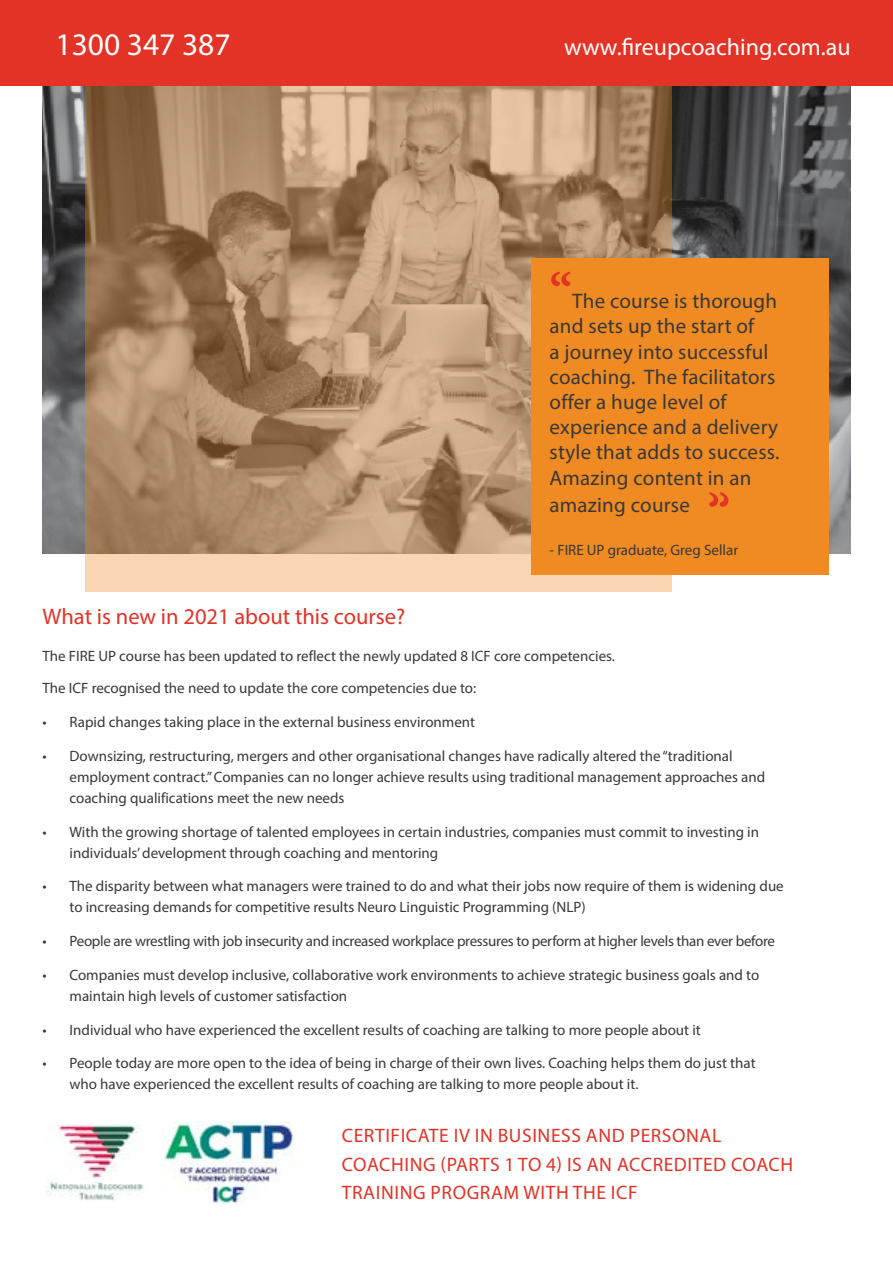
<style>
.page{position:relative;width:893px;height:1263px;background:#fff}
.page>*{position:absolute;margin:0;border:0;box-sizing:border-box;transform-origin:0 0}
.t1{font:700 51px "Minion Pro";color:#e33226}
.t2{font:31.5px "Myriad Pro";color:#fff}
.t3{font:24px "Myriad Pro";color:#fff}
.t4{font:22.5px "Myriad Pro";color:#e33226}
.t5{font:21px/25.5px "Myriad Pro";letter-spacing:.01em;color:#383839}
.t6{font:19.5px/28.5px "Myriad Pro";letter-spacing:.03em;color:#e33226}
.t7{font:15px/21px "Myriad Pro";color:#383839}
.t8{font:15px "Myriad Pro";letter-spacing:-.02em;color:#383839}
</style>
<div class="page">
<img style="left:43px;top:85px;width:807px;height:469px">
<div style="left:531px;top:258px;width:298px;height:317px;background:#ef8b22"></div>
<svg style="left:85px;top:85px;width:587px;height:506px"></svg>
<img style="left:45px;top:1124px;width:99px;height:76px">
<img style="left:161px;top:1121px;width:133px;height:83px">
<div style="left:0;top:0;width:893px;height:85px;background:#e33226"></div>
<h2 class="t2" style="left:56px;top:25px;width:176px">1300 347 387</h2>
<h3 class="t3" style="left:564px;top:33px;width:288px">www.fireupcoaching.com.au</h3>
<h1 class="t1" style="left:550px;top:256px;width:24px">“</h1>
<h3 class="t5" style="left:550px;top:288px;width:231px;text-indent:23px">The course is thorough and sets up the start of<br>a journey into successful coaching. The facilitators offer a huge level of experience and a delivery style that adds to success.<br>Amazing content in an amazing course</h3>
<p class="t7" style="left:550px;top:540px;width:190px">- FIRE UP graduate, Greg Sellar</p>
<h3 class="t4" style="left:43px;top:603px;width:364px">What is new in 2021 about this course?</h3>
<p class="t7" style="left:43px;top:640px;width:574px;line-height:32.2px">The FIRE UP course has been updated to reflect the newly updated 8 ICF core competencies.<br>The ICF recognised the need to update the core competencies due to:</p>
<p class="t7" style="left:43px;top:711px;width:434px">• Rapid changes taking place in the external business environment</p>
<p class="t7" style="left:70px;top:745px;width:697px;text-indent:-27px">• Downsizing, restructuring, mergers and other organisational changes have radically altered the “traditional employment contract.” Companies can no longer achieve results using traditional management approaches and coaching qualifications meet the new needs</p>
<p class="t7" style="left:70px;top:821px;width:691px;text-indent:-27px">• With the growing shortage of talented employees in certain industries, companies must commit to investing in individuals’ development through coaching and mentoring</p>
<p class="t7" style="left:70px;top:875px;width:716px;text-indent:-27px">• The disparity between what managers were trained to do and what their jobs now require of them is widening due to increasing demands for competitive results Neuro Linguistic Programming (NLP)</p>
<p class="t8" style="left:43px;top:932px;width:734px">• People are wrestling with job insecurity and increased workplace pressures to perform at higher levels than ever before</p>
<p class="t7" style="left:70px;top:964px;width:691px;text-indent:-27px">• Companies must develop inclusive, collaborative work environments to achieve strategic business goals and to maintain high levels of customer satisfaction</p>
<p class="t7" style="left:43px;top:1019px;width:660px">• Individual who have experienced the excellent results of coaching are talking to more people about it</p>
<p class="t7" style="left:70px;top:1052px;width:688px;text-indent:-27px">• People today are more open to the idea of being in charge of their own lives. Coaching helps them do just that who have experienced the excellent results of coaching are talking to more people about it.</p>
<h3 class="t6" style="left:342px;top:1121px;width:453px">CERTIFICATE IV IN BUSINESS AND PERSONAL<br>COACHING (PARTS 1 TO 4) IS AN ACCREDITED COACH<br>TRAINING PROGRAM WITH THE ICF</h3>
</div>
